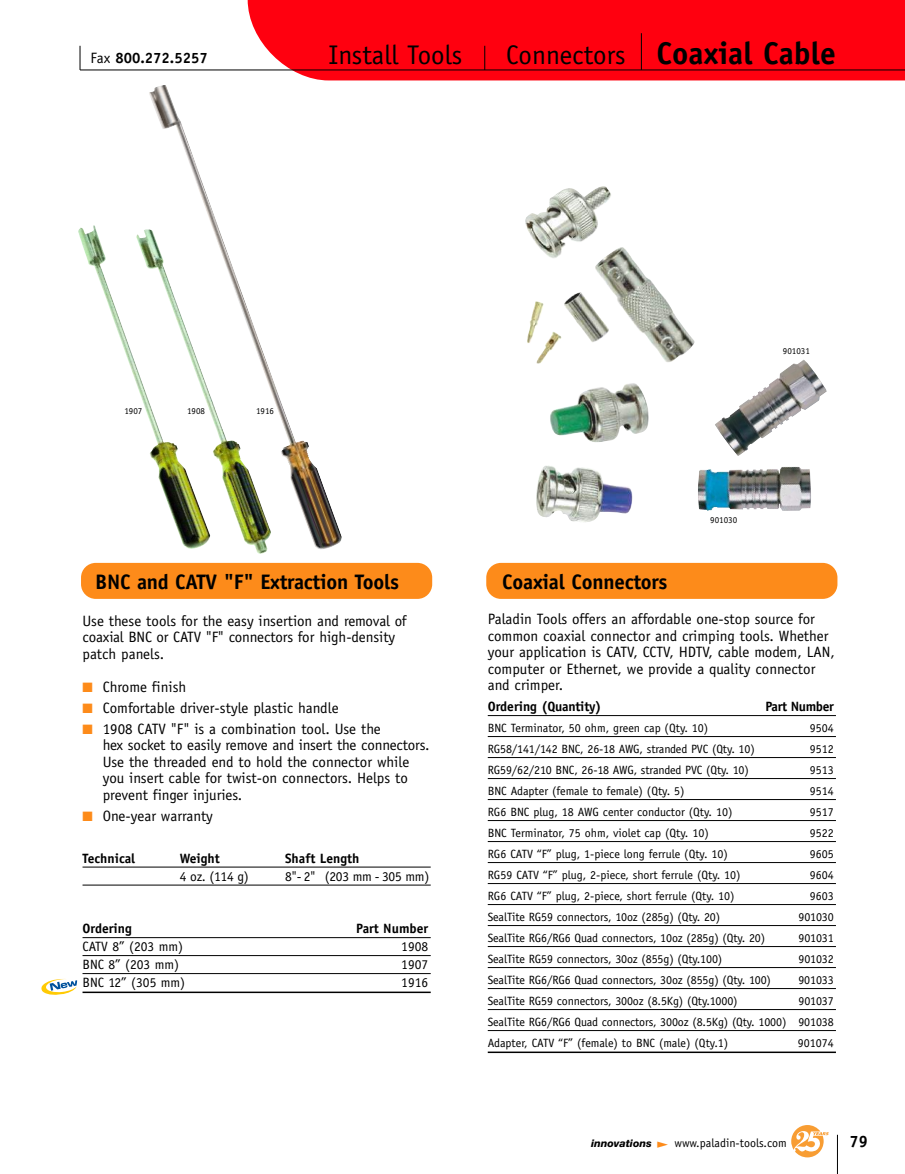
<style>
.page{position:relative;width:905px;height:1174px;background:#fff}
.page>*{position:absolute;margin:0;border:0;box-sizing:border-box;transform-origin:0 0}
.t1{font:700 31.5px "Officina Sans";color:#000}
.t2{font:27px "Officina Sans";color:#000}
.t3{font:700 21px "Officina Sans";letter-spacing:-.01em;color:#000}
.t4{font:700 16.5px "Officina Sans";color:#000}
.t5{font:15px/16.5px "Officina Sans";color:#000}
.t6{font:700 15px "Officina Sans";color:#000}
.t7{font:700 13.5px "Officina Sans";color:#000}
.t8{font:13.5px "Officina Sans";color:#000}
.t9{font:13.5px "Officina Sans";letter-spacing:-.025em;color:#000}
.t10{font:700 13.5px "Officina Sans";letter-spacing:-.03em;color:#000}
.t11{font:12px/21px "Officina Sans";letter-spacing:-.01em;color:#000;text-align:justify}
.t12{font:italic 800 10.5px "Helvetica Neue";color:#000}
.t13{font:9px "Officina Sans";color:#000}
.s1{font-weight:400}
.s2{font-weight:400;font-size:27px}
.s3{color:#fd8b1a}
</style>
<div class="page">
<img style="left:525px;top:186px;width:170px;height:336px">
<svg style="left:791px;top:1125px;width:37px;height:32px"></svg>
<hr style="left:837px;top:1135px;width:1px;height:39px;background:#000">
<div style="left:486px;top:563px;width:351px;height:36px;background:#fd8b1a;border-radius:15px"></div>
<hr style="left:488px;top:715px;width:348px;height:1px;background:#000">
<hr style="left:488px;top:736px;width:348px;height:1px;background:#000">
<hr style="left:488px;top:757px;width:348px;height:1px;background:#000">
<hr style="left:488px;top:778px;width:348px;height:1px;background:#000">
<hr style="left:488px;top:799px;width:348px;height:1px;background:#000">
<hr style="left:488px;top:820px;width:348px;height:1px;background:#000">
<hr style="left:488px;top:841px;width:348px;height:1px;background:#000">
<hr style="left:488px;top:862px;width:348px;height:1px;background:#000">
<hr style="left:488px;top:883px;width:348px;height:1px;background:#000">
<hr style="left:488px;top:904px;width:348px;height:1px;background:#000">
<hr style="left:488px;top:925px;width:348px;height:1px;background:#000">
<hr style="left:488px;top:946px;width:348px;height:1px;background:#000">
<hr style="left:488px;top:967px;width:348px;height:1px;background:#000">
<hr style="left:488px;top:988px;width:348px;height:1px;background:#000">
<hr style="left:488px;top:1009px;width:348px;height:1px;background:#000">
<hr style="left:488px;top:1030px;width:348px;height:1px;background:#000">
<hr style="left:488px;top:1052px;width:348px;height:1px;background:#000">
<div style="left:247px;top:0;width:657px;height:80px;background:#ff000f"></div>
<hr style="left:641px;top:33px;width:1px;height:37px;background:#000">
<svg style="left:80px;top:46px;width:1px;height:24px"></svg>
<svg style="left:484px;top:46px;width:1px;height:24px"></svg>
<hr style="left:80px;top:70px;width:824px;height:1px;background:#000">
<div style="left:81px;top:563px;width:351px;height:36px;background:#fd8b1a;border-radius:15px"></div>
<hr style="left:82px;top:867px;width:349px;height:1px;background:#000">
<hr style="left:82px;top:885px;width:349px;height:1px;background:#000">
<hr style="left:82px;top:937px;width:349px;height:1px;background:#000">
<hr style="left:82px;top:955px;width:349px;height:1px;background:#000">
<hr style="left:82px;top:973px;width:349px;height:1px;background:#000">
<hr style="left:82px;top:992px;width:349px;height:1px;background:#000">
<img style="left:94px;top:225px;width:173px;height:329px">
<svg style="left:41px;top:979px;width:36px;height:16px"></svg>
<img style="left:149px;top:85px;width:193px;height:465px">
<img style="left:698px;top:359px;width:128px;height:152px">
<p class="t6" style="left:90px;top:52px;width:119px"><span class="s1">Fax</span> 800.272.5257</p>
<h2 class="t2" style="left:328px;top:44px;width:135px">Install Tools</h2>
<h1 class="t1" style="left:506px;top:40px;width:331px"><span class="s2">Connectors</span> Coaxial Cable</h1>
<p class="t13" style="left:124px;top:407px;width:19px">1907</p>
<p class="t13" style="left:187px;top:407px;width:19px">1908</p>
<p class="t13" style="left:256px;top:407px;width:19px">1916</p>
<h3 class="t3" style="left:95px;top:574px;width:305px">BNC and CATV "F" Extraction Tools</h3>
<p class="t5" style="left:82px;top:614px;width:325px">Use these tools for the easy insertion and removal of coaxial BNC or CATV "F" connectors for high-density patch panels.</p>
<p class="t5" style="left:82px;top:680px;width:105px"><span class="s3">■</span> Chrome finish</p>
<p class="t5" style="left:82px;top:701px;width:257px"><span class="s3">■</span> Comfortable driver-style plastic handle</p>
<p class="t5" style="left:103px;top:722px;width:328px;text-indent:-20px"><span class="s3">■</span> 1908 CATV "F" is a combination tool. Use the<br>hex socket to easily remove and insert the connectors.<br>Use the threaded end to hold the connector while you insert cable for twist-on connectors. Helps to prevent finger injuries.</p>
<p class="t5" style="left:82px;top:809px;width:132px"><span class="s3">■</span> One-year warranty</p>
<p class="t7" style="left:82px;top:852px;width:54px">Technical</p>
<p class="t7" style="left:180px;top:852px;width:41px">Weight</p>
<p class="t7" style="left:285px;top:852px;width:76px">Shaft Length</p>
<p class="t8" style="left:180px;top:871px;width:71px">4 oz. (114 g)</p>
<p class="t9" style="left:285px;top:871px;width:146px">8"- 2" (203 mm - 305 mm)</p>
<p class="t7" style="left:82px;top:923px;width:51px">Ordering</p>
<p class="t7" style="left:356px;top:923px;width:74px">Part Number</p>
<p class="t8" style="left:82px;top:941px;width:102px">CATV 8” (203 mm)</p>
<p class="t8" style="left:401px;top:941px;width:28px">1908</p>
<p class="t8" style="left:82px;top:959px;width:98px">BNC 8” (203 mm)</p>
<p class="t8" style="left:401px;top:959px;width:28px">1907</p>
<p class="t8" style="left:82px;top:977px;width:104px">BNC 12” (305 mm)</p>
<p class="t8" style="left:401px;top:977px;width:28px">1916</p>
<p class="t13" style="left:782px;top:348px;width:28px">901031</p>
<p class="t13" style="left:710px;top:516px;width:28px">901030</p>
<h3 class="t3" style="left:502px;top:574px;width:167px">Coaxial Connectors</h3>
<p class="t5" style="left:487px;top:612px;width:348px">Paladin Tools offers an affordable one-stop source for common coaxial connector and crimping tools. Whether your application is CATV, CCTV, HDTV, cable modem, LAN, computer or Ethernet, we provide a quality connector and crimper.</p>
<p class="t7" style="left:487px;top:701px;width:115px">Ordering (Quantity)</p>
<p class="t10" style="left:765px;top:701px;width:70px">Part Number</p>
<p class="t11" style="left:487px;top:719px;width:222px">BNC Terminator, 50 ohm, green cap (Qty. 10)</p>
<p class="t11" style="left:809px;top:719px;width:25px">9504</p>
<p class="t11" style="left:487px;top:740px;width:268px">RG58/141/142 BNC, 26-18 AWG, stranded PVC (Qty. 10)</p>
<p class="t11" style="left:809px;top:740px;width:25px">9512</p>
<p class="t11" style="left:487px;top:761px;width:263px">RG59/62/210 BNC, 26-18 AWG, stranded PVC (Qty. 10)</p>
<p class="t11" style="left:809px;top:761px;width:25px">9513</p>
<p class="t11" style="left:487px;top:782px;width:198px">BNC Adapter (female to female) (Qty. 5)</p>
<p class="t11" style="left:809px;top:782px;width:25px">9514</p>
<p class="t11" style="left:487px;top:803px;width:246px">RG6 BNC plug, 18 AWG center conductor (Qty. 10)</p>
<p class="t11" style="left:809px;top:803px;width:25px">9517</p>
<p class="t11" style="left:487px;top:824px;width:222px">BNC Terminator, 75 ohm, violet cap (Qty. 10)</p>
<p class="t11" style="left:809px;top:824px;width:25px">9522</p>
<p class="t11" style="left:487px;top:845px;width:242px">RG6 CATV “F” plug, 1-piece long ferrule (Qty. 10)</p>
<p class="t11" style="left:809px;top:845px;width:25px">9605</p>
<p class="t11" style="left:487px;top:866px;width:254px">RG59 CATV “F” plug, 2-piece, short ferrule (Qty. 10)</p>
<p class="t11" style="left:809px;top:866px;width:25px">9604</p>
<p class="t11" style="left:487px;top:887px;width:248px">RG6 CATV “F” plug, 2-piece, short ferrule (Qty. 10)</p>
<p class="t11" style="left:809px;top:887px;width:25px">9603</p>
<p class="t11" style="left:487px;top:908px;width:234px">SealTite RG59 connectors, 10oz (285g) (Qty. 20)</p>
<p class="t11" style="left:798px;top:908px;width:37px">901030</p>
<p class="t11" style="left:487px;top:929px;width:279px">SealTite RG6/RG6 Quad connectors, 10oz (285g) (Qty. 20)</p>
<p class="t11" style="left:798px;top:929px;width:37px">901031</p>
<p class="t11" style="left:487px;top:950px;width:236px">SealTite RG59 connectors, 30oz (855g) (Qty.100)</p>
<p class="t11" style="left:798px;top:950px;width:37px">901032</p>
<p class="t11" style="left:487px;top:971px;width:285px">SealTite RG6/RG6 Quad connectors, 30oz (855g) (Qty. 100)</p>
<p class="t11" style="left:798px;top:971px;width:37px">901033</p>
<p class="t11" style="left:487px;top:992px;width:251px">SealTite RG59 connectors, 300oz (8.5Kg) (Qty.1000)</p>
<p class="t11" style="left:487px;top:992px;width:347px;text-indent:311px">901037<br>SealTite RG6/RG6 Quad connectors, 300oz (8.5Kg) (Qty. 1000) 901038<br>Adapter, CATV “F” (female) to BNC (male) (Qty.1)</p>
<p class="t11" style="left:797px;top:1034px;width:37px">901074</p>
<p class="t12" style="left:591px;top:1137px;width:62px">innovations</p>
<p class="t11" style="left:674px;top:1134px;width:114px">www.paladin-tools.com</p>
<h3 class="t4" style="left:849px;top:1135px;width:20px">79</h3>
</div>
